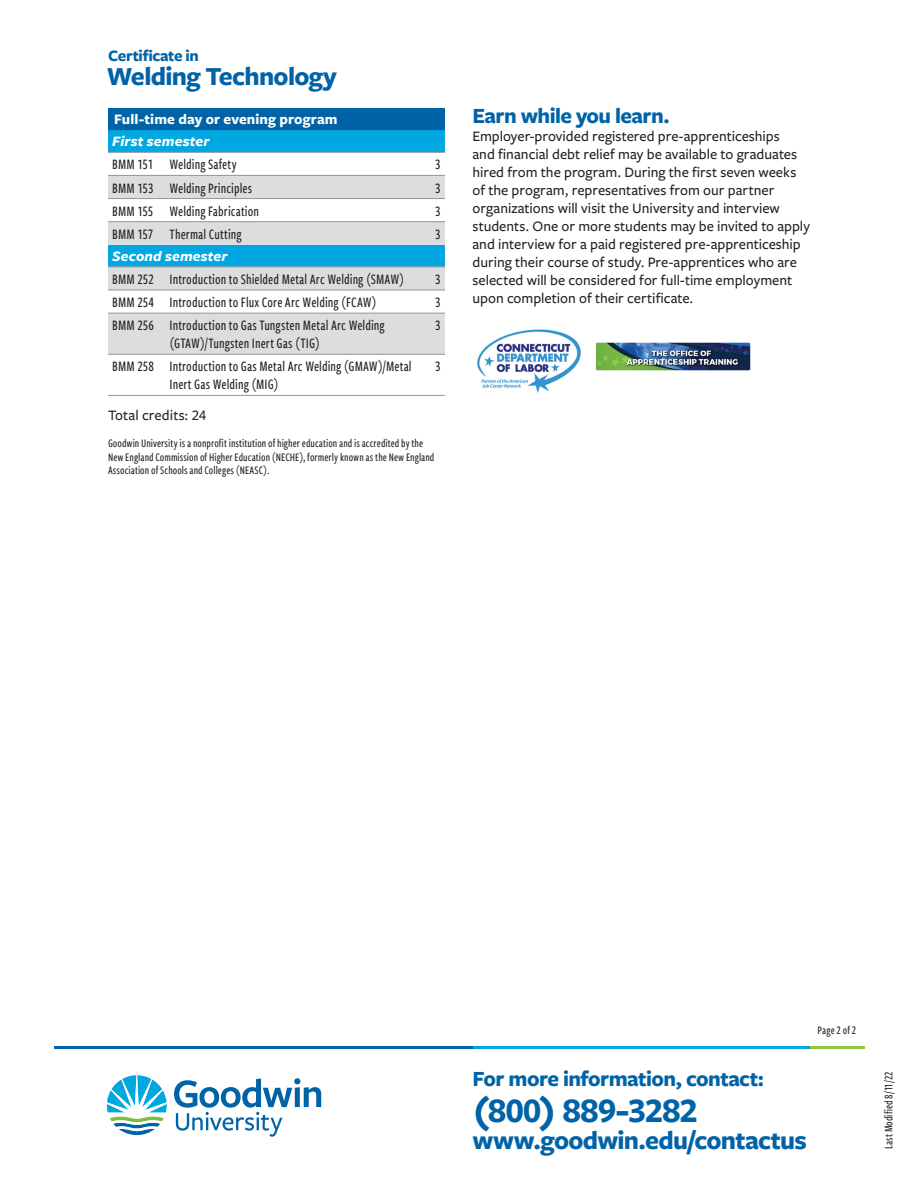
<style>
.page{position:relative;width:918px;height:1188px;background:#fff}
.page>*{position:absolute;margin:0;border:0;box-sizing:border-box;transform-origin:0 0}
.t1{font:700 36px "Freight Sans Pro";letter-spacing:-.015em;color:#0163a7}
.t2{font:700 27px "Freight Sans Pro";letter-spacing:-.025em;color:#0163a7}
.t3{font:700 22.5px "Freight Sans Pro";letter-spacing:-.025em;color:#0163a7}
.t4{font:700 16.5px "Freight Sans Pro";letter-spacing:-.02em;color:#0163a7}
.t5{font:500 15px/18px "Freight Sans Pro";color:#231f20}
.t6{font:500 15px/18px "Freight Sans Cmp Pro";letter-spacing:.005em;color:#231f20;text-align:center}
.t7{font:700 15px "Freight Sans Pro";letter-spacing:.005em;color:#fff}
.t8{font:italic 700 15px "Freight Sans Pro";letter-spacing:.01em;color:#fff}
.t9{font:500 12px/13.5px "Freight Sans Cmp Pro";letter-spacing:.005em;color:#231f20}
</style>
<div class="page">
<hr style="left:472px;top:1046px;width:338px;height:3px;background:#00a7e0">
<hr style="left:54px;top:1046px;width:418px;height:3px;background:#0163a7">
<hr style="left:810px;top:1046px;width:55px;height:3px;background:#93c83d">
<svg style="left:174px;top:1078px;width:147px;height:59px"></svg>
<svg style="left:107px;top:1075px;width:60px;height:60px"></svg>
<div style="left:108px;top:108px;width:337px;height:22px;background:#0163a7"></div>
<svg style="left:108px;top:130px;width:337px;height:45px"></svg>
<svg style="left:108px;top:176px;width:337px;height:178px;fill:#dcdddf"></svg>
<hr style="left:108px;top:175px;width:57px;height:1px;background:#939598">
<hr style="left:165px;top:175px;width:254px;height:1px;background:#939598">
<svg style="left:419px;top:175px;width:26px;height:1px"></svg>
<hr style="left:108px;top:198px;width:57px;height:1px;background:#939598">
<hr style="left:165px;top:198px;width:254px;height:1px;background:#939598">
<svg style="left:419px;top:198px;width:26px;height:1px"></svg>
<hr style="left:108px;top:221px;width:57px;height:1px;background:#939598">
<hr style="left:165px;top:221px;width:254px;height:1px;background:#939598">
<svg style="left:419px;top:221px;width:26px;height:1px"></svg>
<hr style="left:108px;top:290px;width:57px;height:1px;background:#939598">
<hr style="left:165px;top:290px;width:254px;height:1px;background:#939598">
<svg style="left:419px;top:290px;width:26px;height:1px"></svg>
<hr style="left:108px;top:313px;width:57px;height:1px;background:#939598">
<hr style="left:165px;top:313px;width:254px;height:1px;background:#939598">
<svg style="left:419px;top:313px;width:26px;height:1px"></svg>
<hr style="left:108px;top:354px;width:57px;height:1px;background:#939598">
<hr style="left:165px;top:354px;width:254px;height:1px;background:#939598">
<svg style="left:419px;top:354px;width:26px;height:1px"></svg>
<hr style="left:108px;top:395px;width:57px;height:1px;background:#939598">
<hr style="left:165px;top:395px;width:254px;height:1px;background:#939598">
<svg style="left:419px;top:395px;width:26px;height:1px"></svg>
<hr style="left:108px;top:152px;width:57px;height:1px;background:#939598">
<hr style="left:165px;top:152px;width:254px;height:1px;background:#939598">
<svg style="left:419px;top:152px;width:26px;height:1px"></svg>
<hr style="left:108px;top:267px;width:57px;height:1px;background:#939598">
<hr style="left:165px;top:267px;width:254px;height:1px;background:#939598">
<svg style="left:419px;top:267px;width:26px;height:1px"></svg>
<img style="left:477px;top:329px;width:104px;height:64px">
<img style="left:595px;top:342px;width:156px;height:29px">
<p class="t4" style="left:108px;top:44px;width:92px">Certificate in</p>
<h2 class="t2" style="left:107px;top:57px;width:232px">Welding Technology</h2>
<p class="t7" style="left:114px;top:109px;width:225px">Full-time day or evening program</p>
<p class="t8" style="left:112px;top:131px;width:99px">First semester</p>
<p class="t6" style="left:112px;top:155px;width:126px">BMM 151 Welding Safety</p>
<p class="t6" style="left:435px;top:155px;width:7px">3</p>
<p class="t6" style="left:112px;top:178px;width:141px">BMM 153 Welding Principles</p>
<p class="t6" style="left:435px;top:178px;width:7px">3</p>
<p class="t6" style="left:112px;top:201px;width:148px">BMM 155 Welding Fabrication</p>
<p class="t6" style="left:435px;top:201px;width:7px">3</p>
<p class="t6" style="left:112px;top:224px;width:131px">BMM 157 Thermal Cutting</p>
<p class="t6" style="left:435px;top:224px;width:7px">3</p>
<p class="t8" style="left:112px;top:246px;width:117px">Second semester</p>
<p class="t6" style="left:112px;top:270px;width:294px">BMM 252 Introduction to Shielded Metal Arc Welding (SMAW)</p>
<p class="t6" style="left:435px;top:270px;width:7px">3</p>
<p class="t6" style="left:112px;top:293px;width:266px">BMM 254 Introduction to Flux Core Arc Welding (FCAW)</p>
<p class="t6" style="left:435px;top:293px;width:7px">3</p>
<p class="t6" style="left:112px;top:316px;width:274px">BMM 256 Introduction to Gas Tungsten Metal Arc Welding (GTAW)/Tungsten Inert Gas (TIG)</p>
<p class="t6" style="left:435px;top:316px;width:7px">3</p>
<p class="t6" style="left:170px;top:357px;width:244px;text-align:left;text-indent:-57px">BMM 258 Introduction to Gas Metal Arc Welding (GMAW)/Metal<br>Inert Gas Welding (MIG)</p>
<p class="t6" style="left:435px;top:357px;width:7px">3</p>
<p class="t5" style="left:108px;top:406px;width:100px">Total credits: 24</p>
<p class="t9" style="left:108px;top:436px;width:328px">Goodwin University is a nonprofit institution of higher education and is accredited by the<br>New England Commission of Higher Education (NECHE), formerly known as the New England<br>Association of Schools and Colleges (NEASC).</p>
<h3 class="t3" style="left:472px;top:100px;width:199px">Earn while you learn.</h3>
<p class="t5" style="left:472px;top:127px;width:339px">Employer-provided registered pre-apprenticeships<br>and financial debt relief may be available to graduates hired from the program. During the first seven weeks of the program, representatives from our partner organizations will visit the University and interview students. One or more students may be invited to apply and interview for a paid registered pre-apprenticeship during their course of study. Pre-apprentices who are selected will be considered for full-time employment upon completion of their certificate.</p>
<p class="t9" style="left:818px;top:1023px;width:40px">Page 2 of 2</p>
<h3 class="t3" style="left:472px;top:1063px;width:293px">For more information, contact:</h3>
<h1 class="t1" style="left:472px;top:1085px;width:227px">(800) 889-3282</h1>
<h2 class="t2" style="left:472px;top:1121px;width:336px">www.goodwin.edu/contactus</h2>
<p class="t9" style="left:881px;top:1149px;width:79px;rotate:-90deg">Last Modified 8/11/22</p>
</div>
